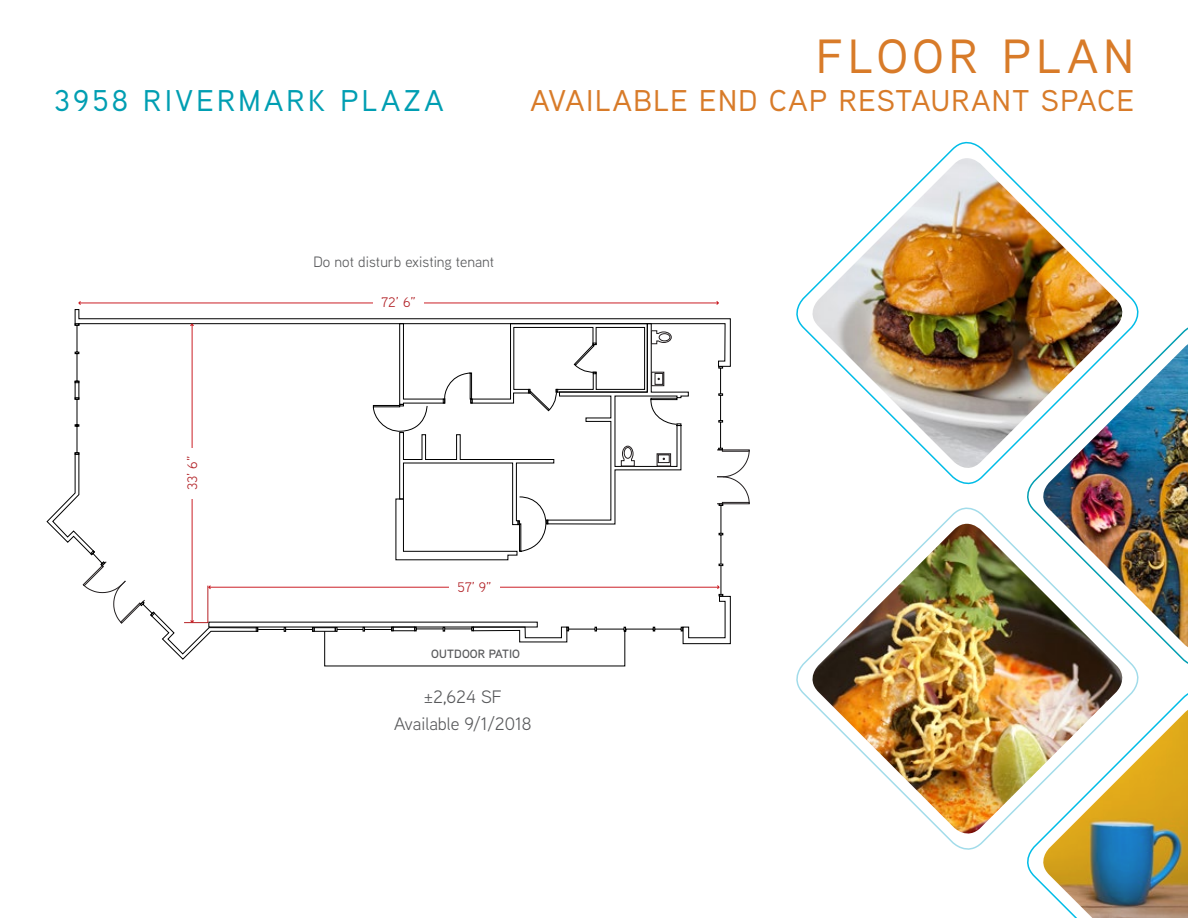
<style>
.page{position:relative;width:1188px;height:918px;background:#fff}
.page>*{position:absolute;margin:0;border:0;box-sizing:border-box;transform-origin:0 0}
.t1{font:500 48px "Aaux Next";letter-spacing:.11em;color:#d87b29}
.t2{font:500 30px "Aaux Next";letter-spacing:.05em;color:#d87b29}
.t3{font:500 30px "Aaux Next";letter-spacing:.11em;color:#009eb2}
.t4{font:18px/27px "Aaux Next";color:#58595b;text-align:center}
.t5{font:15px "Aaux Next";color:#58595b}
.t6{font:13.8px "Aaux Next";color:#b11f24}
.t7{font:600 12px "Aaux Next";letter-spacing:.01em;color:#58595b}
</style>
<div class="page">
<img style="left:796px;top:141px;width:343px;height:344px">
<img style="left:796px;top:507px;width:343px;height:343px">
<img style="left:1020px;top:317px;width:168px;height:357px">
<img style="left:1020px;top:683px;width:168px;height:235px">
<svg style="left:731px;top:449px;width:19px;height:53px"></svg>
<div style="left:722px;top:502px;width:28px;height:2px;border:1px solid #231f20"></div>
<svg style="left:46px;top:309px;width:685px;height:352px"></svg>
<svg style="left:313px;top:595px;width:418px;height:50px"></svg>
<svg style="left:78px;top:301px;width:642px;height:322px"></svg>
<svg style="left:184px;top:622px;width:23px;height:1px"></svg>
<hr style="left:207px;top:586px;width:1px;height:37px;background:#b62024">
<div style="left:449px;top:579px;width:51px;height:16px;background:#fff"></div>
<div style="left:185px;top:448px;width:16px;height:51px;background:#fff"></div>
<div style="left:373px;top:295px;width:51px;height:16px;background:#fff"></div>
<p class="t3" style="left:54px;top:80px;width:391px">3958 RIVERMARK PLAZA</p>
<h1 class="t1" style="left:816px;top:23px;width:319px">FLOOR PLAN</h1>
<p class="t2" style="left:530px;top:80px;width:605px">AVAILABLE END CAP RESTAURANT SPACE</p>
<p class="t5" style="left:314px;top:252px;width:182px">Do not disturb existing tenant</p>
<p class="t6" style="left:381px;top:293px;width:36px">72’ 6”</p>
<p class="t6" style="left:183px;top:490px;width:36px;rotate:-90deg">33’ 6”</p>
<p class="t6" style="left:458px;top:577px;width:35px">57’ 9”</p>
<p class="t7" style="left:431px;top:645px;width:90px">OUTDOOR PATIO</p>
<p class="t4" style="left:394px;top:683px;width:139px">±2,624 SF<br>Available 9/1/2018</p>
</div>
